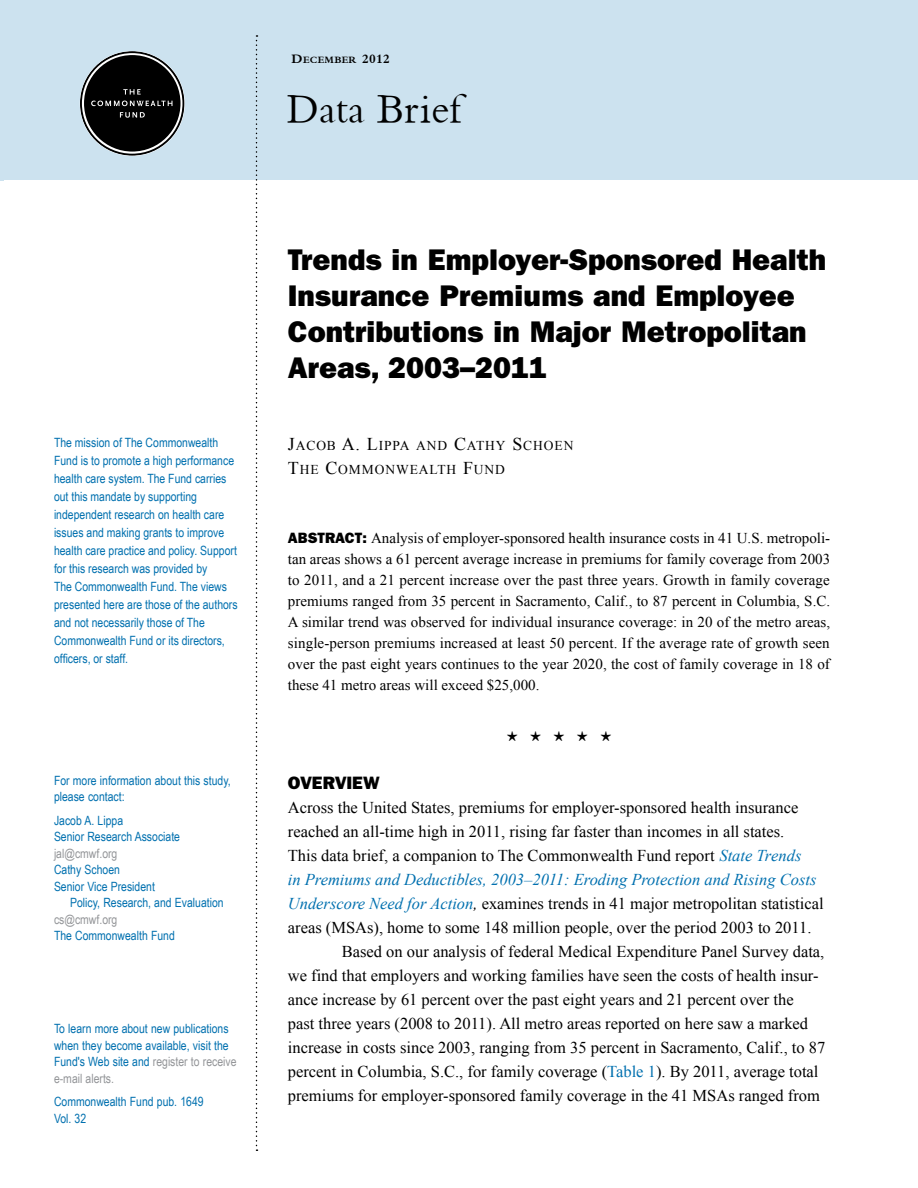
<style>
.page{position:relative;width:918px;height:1188px;background:#fff}
.page>*{position:absolute;margin:0;border:0;box-sizing:border-box;transform-origin:0 0}
.t1{font:42px "Bembo";color:#000}
.Issue_Brief_Title{font:30px/36px "ITC Franklin Gothic Std Hvy";color:#000}
.Head_A_-_Franklin{font:18px "ITC Franklin Gothic Std Hvy";color:#000}
.BT_2_-_Times_IB{font:16.5px/24px "Times New Roman";color:#000}
.BT_-_Times_IB{font:16.5px/24px "Times New Roman";color:#000}
.BT_-_Abstract_text{font:15px/21px "Times New Roman";color:#000;text-align:justify}
.Authors_names{font:13.5px/24px "Times New Roman";letter-spacing:.065em;color:#000}
.t2{font:12.75px/18px "Arial Narrow";color:#0070af}
.t3{font:12.75px "Arial Narrow";color:#939598}
.t4{font:700 10.2px "Bembo";letter-spacing:.035em;color:#000}
.s1{font-size:13.5px}
.s2{color:#939598}
.s3{font-size:18px}
.s4{font-family:"ITC Franklin Gothic Std Hvy"}
.s5{font-style:italic;color:#0070af}
.s6{font-style:italic}
.s7{color:#0070af}
</style>
<div class="page">
<hr style="left:0;top:0;width:3px;height:181px;background:#cce2ef">
<div style="left:0;top:0;width:918px;height:180px;background:#cce2ef"></div>
<svg style="left:256px;top:35px;width:1px;height:1116px"></svg>
<svg style="left:82px;top:53px;width:100px;height:101px"></svg>
<p class="t4" style="left:292px;top:54px;width:100px"><span class="s1">D</span>ECEMBER <span class="s1">2012</span></p>
<p class="t1" style="left:287px;top:84px;width:175px">Data Brief</p>
<p class="t2" style="left:54px;top:433px;width:185px">The mission of The Commonwealth Fund is to promote a high performance health care system. The Fund carries out this mandate by supporting independent research on health care issues and making grants to improve health care practice and policy. Support for this research was provided by<br>The Commonwealth Fund. The views presented here are those of the authors and not necessarily those of The Commonwealth Fund or its directors, officers, or staff.</p>
<p class="t2" style="left:54px;top:772px;width:178px;line-height:16.5px">For more information about this study, please contact:</p>
<p class="t2" style="left:54px;top:811px;width:71px">Jacob A. Lippa</p>
<p class="t2" style="left:54px;top:827px;width:128px">Senior Research Associate</p>
<p class="t3" style="left:54px;top:844px;width:65px">jal@cmwf.org</p>
<p class="t2" style="left:54px;top:860px;width:67px">Cathy Schoen</p>
<p class="t2" style="left:54px;top:877px;width:102px">Senior Vice President</p>
<p class="t2" style="left:70px;top:893px;width:155px">Policy, Research, and Evaluation</p>
<p class="t3" style="left:54px;top:910px;width:65px">cs@cmwf.org</p>
<p class="t2" style="left:54px;top:926px;width:122px">The Commonwealth Fund</p>
<p class="t2" style="left:54px;top:1020px;width:184px;line-height:16.5px">To learn more about new publications when they become available, visit the<br>Fund's Web site and <span class="s2">register to receive e-mail alerts.</span></p>
<p class="t2" style="left:54px;top:1093px;width:151px;line-height:16.5px">Commonwealth Fund pub. 1649<br>Vol. 32</p>
<p class="Issue_Brief_Title" style="left:288px;top:242px;width:540px">Trends in Employer-Sponsored Health<br>Insurance Premiums and Employee<br>Contributions in Major Metropolitan<br>Areas, 2003–2011</p>
<p class="Authors_names" style="left:288px;top:433px;width:287px"><span class="s3">J</span>ACOB <span class="s3">A. L</span>IPPA AND <span class="s3">C</span>ATHY <span class="s3">S</span>CHOEN<br><span class="s3">T</span>HE <span class="s3">C</span>OMMONWEALTH <span class="s3">F</span>UND</p>
<p class="BT_-_Abstract_text" style="left:288px;top:528px;width:544px"><span class="s4">ABSTRACT:</span> Analysis of employer-sponsored health insurance costs in 41 U.S. metropoli&shy;tan areas shows a 61 percent average increase in premiums for family coverage from 2003 to 2011, and a 21 percent increase over the past three years. Growth in family coverage premiums ranged from 35 percent in Sacramento, Calif., to 87 percent in Columbia, S.C.<br>A similar trend was observed for individual insurance coverage: in 20 of the metro areas, single-person premiums increased at least 50 percent. If the average rate of growth seen over the past eight years continues to the year 2020, the cost of family coverage in 18 of these 41 metro areas will exceed $25,000.</p>
<p class="Head_A_-_Franklin" style="left:288px;top:772px;width:93px">OVERVIEW</p>
<p class="BT_-_Times_IB" style="left:288px;top:795px;width:537px">Across the United States, premiums for employer-sponsored health insurance reached an all-time high in 2011, rising far faster than incomes in all states.<br>This data brief, a companion to The Commonwealth Fund report <span class="s5">State Trends<br>in Premiums and Deductibles, 2003–2011: Eroding Protection and Rising Costs Underscore Need for Action</span><span class="s6">,</span> examines trends in 41 major metropolitan statistical areas (MSAs), home to some 148 million people, over the period 2003 to 2011.</p>
<p class="BT_2_-_Times_IB" style="left:288px;top:939px;width:539px;text-indent:54px">Based on our analysis of federal Medical Expenditure Panel Survey data, we find that employers and working families have seen the costs of health insur&shy;ance increase by 61 percent over the past eight years and 21 percent over the<br>past three years (2008 to 2011). All metro areas reported on here saw a marked increase in costs since 2003, ranging from 35 percent in Sacramento, Calif., to 87 percent in Columbia, S.C., for family coverage (<span class="s7">Table 1</span>). By 2011, average total premiums for employer-sponsored family coverage in the 41 MSAs ranged from</p>
</div>
